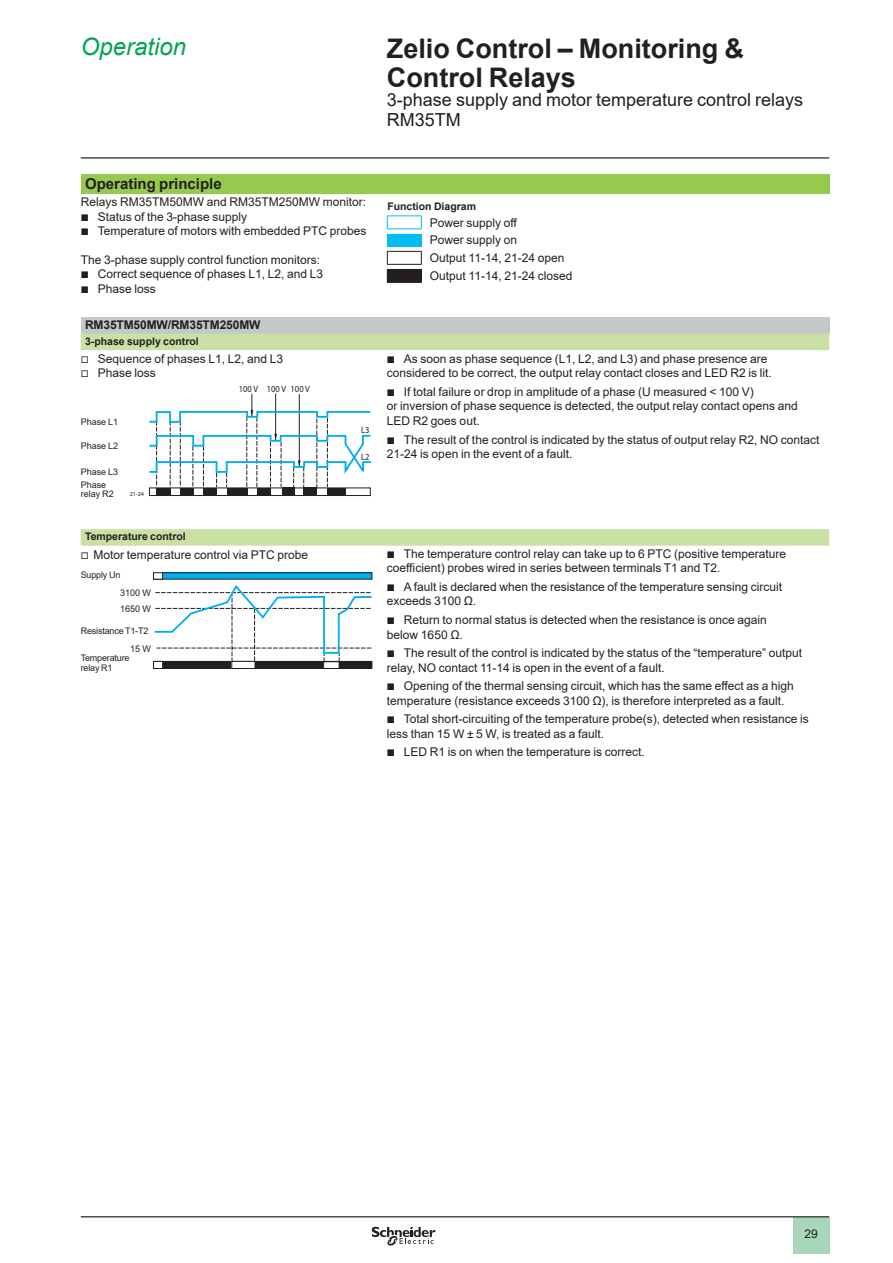
<style>
.page{position:relative;width:893px;height:1263px;background:#fff}
.page>*{position:absolute;margin:0;border:0;box-sizing:border-box;transform-origin:0 0}
._0_TitleLev1{font:700 27px/29px "Arial";color:#231f20}
._0_Topic{font:italic 24px "Arial";color:#00a54f}
._0_TitleLev3{font:18px/19.5px "Arial";color:#231f20}
.Cell_Section_2__10{font:700 15px "Arial";color:#231f20}
.Cell_Text__8__Flush{font:12px/14.4px "Arial";color:#231f20}
.Cell_Section_3__8{font:700 12px "Arial";letter-spacing:-.01em;color:#231f20}
.Cell_Section_4__7{font:700 10.5px "Arial";color:#231f20}
.t1{font:9.15px "Helvetica";color:#231f20;scale:.93 1}
.t2{font:9.15px "Arial";color:#231f20}
.Legend__6__Left{font:9px/10.5px "Arial";letter-spacing:-.02em;color:#231f20}
.Legend__6__Left-2{font:9px/9px "Arial";color:#231f20}
.t3{font:6.15px "Helvetica";color:#231f20}
.s1{font-family:"Graph Schneider"}
</style>
<div class="page">
<div style="left:81px;top:174px;width:748px;height:20px;background:#96ca4e"></div>
<div style="left:81px;top:317px;width:748px;height:17px;background:#c5c8cb"></div>
<svg style="left:81px;top:334px;width:748px;height:212px"></svg>
<div style="left:387px;top:234px;width:34px;height:13px;background:#01bdf2"></div>
<div style="left:387px;top:269px;width:34px;height:13px;background:#231f20"></div>
<hr style="left:387px;top:215px;width:35px;height:1px;background:#01bdf2">
<svg style="left:387px;top:216px;width:1px;height:12px"></svg>
<svg style="left:421px;top:216px;width:1px;height:12px"></svg>
<hr style="left:387px;top:228px;width:35px;height:1px;background:#01bdf2">
<hr style="left:387px;top:251px;width:35px;height:1px;background:#231f20">
<svg style="left:387px;top:252px;width:1px;height:12px"></svg>
<svg style="left:421px;top:252px;width:1px;height:12px"></svg>
<hr style="left:387px;top:264px;width:35px;height:1px;background:#231f20">
<hr style="left:387px;top:269px;width:35px;height:1px;background:#231f20">
<svg style="left:421px;top:270px;width:1px;height:12px"></svg>
<hr style="left:387px;top:282px;width:35px;height:1px;background:#231f20">
<div style="left:130px;top:384px;width:241px;height:114px;background:#fff"></div>
<hr style="left:275px;top:393px;width:1px;height:48px;background:#231f20">
<div style="left:156px;top:488px;width:15px;height:8px;background:#231f20"></div>
<div style="left:180px;top:488px;width:13px;height:8px;background:#231f20"></div>
<div style="left:203px;top:488px;width:14px;height:8px;background:#231f20"></div>
<div style="left:227px;top:488px;width:20px;height:8px;background:#231f20"></div>
<div style="left:257px;top:488px;width:14px;height:8px;background:#231f20"></div>
<div style="left:282px;top:488px;width:12px;height:7px;background:#231f20"></div>
<div style="left:304px;top:488px;width:13px;height:7px;background:#231f20"></div>
<div style="left:328px;top:488px;width:18px;height:8px;background:#231f20"></div>
<div style="left:149px;top:488px;width:222px;height:8px;border:1px solid #231f20"></div>
<svg style="left:149px;top:394px;width:222px;height:94px"></svg>
<div style="left:154px;top:573px;width:218px;height:6px;background:#00aeef"></div>
<div style="left:153px;top:572px;width:219px;height:7px;border:1px solid #231f20"></div>
<div style="left:154px;top:573px;width:9px;height:6px;background:#fff"></div>
<div style="left:153px;top:572px;width:10px;height:7px;border:1px solid #231f20"></div>
<div style="left:154px;top:661px;width:218px;height:7px;background:#231f20"></div>
<div style="left:153px;top:661px;width:219px;height:8px;border:1px solid #231f20"></div>
<div style="left:154px;top:661px;width:9px;height:7px;background:#fff"></div>
<div style="left:153px;top:661px;width:10px;height:8px;border:1px solid #231f20"></div>
<div style="left:232px;top:661px;width:23px;height:7px;background:#fff"></div>
<div style="left:232px;top:661px;width:23px;height:8px;border:1px solid #231f20"></div>
<div style="left:324px;top:662px;width:15px;height:6px;background:#fff"></div>
<div style="left:323px;top:661px;width:16px;height:8px;border:1px solid #231f20"></div>
<svg style="left:153px;top:585px;width:219px;height:77px"></svg>
<hr style="left:81px;top:157px;width:748px;height:2px;background:#231f20">
<div style="left:793px;top:1217px;width:36px;height:37px;background:#a7d7b8"></div>
<hr style="left:81px;top:1216px;width:748px;height:1px;background:#231f20">
<svg style="left:372px;top:1226px;width:63px;height:20px"></svg>
<p class="_0_Topic" style="left:81px;top:31px;width:107px">Operation</p>
<p class="_0_TitleLev1" style="left:387px;top:34px;width:358px">Zelio Control – Monitoring &amp;<br>Control Relays</p>
<p class="_0_TitleLev3" style="left:387px;top:90px;width:418px">3-phase supply and motor temperature control relays<br>RM35TM</p>
<p class="Cell_Section_2__10" style="left:85px;top:173px;width:138px">Operating principle</p>
<p class="Cell_Text__8__Flush" style="left:81px;top:195px;width:287px">Relays RM35TM50MW and RM35TM250MW monitor:</p>
<p class="Cell_Text__8__Flush" style="left:81px;top:209px;width:168px"><span class="s1">b</span> Status of the 3-phase supply</p>
<p class="Cell_Text__8__Flush" style="left:81px;top:223px;width:287px"><span class="s1">b</span> Temperature of motors with embedded PTC probes</p>
<p class="Cell_Text__8__Flush" style="left:81px;top:252px;width:241px">The 3-phase supply control function monitors:</p>
<p class="Cell_Text__8__Flush" style="left:81px;top:267px;width:244px"><span class="s1">b</span> Correct sequence of phases L1, L2, and L3</p>
<p class="Cell_Text__8__Flush" style="left:81px;top:281px;width:77px"><span class="s1">b</span> Phase loss</p>
<p class="Cell_Section_3__8" style="left:85px;top:317px;width:177px">RM35TM50MW/RM35TM250MW</p>
<p class="Cell_Section_4__7" style="left:85px;top:334px;width:115px">3-phase supply control</p>
<p class="Cell_Text__8__Flush" style="left:81px;top:351px;width:204px"><span class="s1">v</span> Sequence of phases L1, L2, and L3</p>
<p class="Cell_Text__8__Flush" style="left:81px;top:366px;width:77px"><span class="s1">v</span> Phase loss</p>
<p class="Legend__6__Left" style="left:81px;top:417px;width:39px">Phase L1</p>
<p class="Legend__6__Left" style="left:81px;top:441px;width:39px">Phase L2</p>
<p class="Legend__6__Left" style="left:81px;top:467px;width:39px">Phase L3</p>
<p class="Legend__6__Left-2" style="left:81px;top:480px;width:35px">Phase relay R2</p>
<p class="t3" style="left:130px;top:490px;width:16px">21-24</p>
<p class="t1" style="left:239px;top:383px;width:78px">100 V 100 V 100 V</p>
<p class="Cell_Section_4__7" style="left:85px;top:529px;width:102px">Temperature control</p>
<p class="Cell_Text__8__Flush" style="left:81px;top:547px;width:229px"><span class="s1">v</span> Motor temperature control via PTC probe</p>
<p class="Legend__6__Left" style="left:81px;top:570px;width:41px">Supply Un</p>
<p class="t2" style="left:120px;top:587px;width:33px">3100 W</p>
<p class="t2" style="left:120px;top:603px;width:33px">1650 W</p>
<p class="Legend__6__Left" style="left:81px;top:626px;width:69px">Resistance T1-T2</p>
<p class="Legend__6__Left" style="left:81px;top:652px;width:50px">Temperature relay R1</p>
<p class="t2" style="left:130px;top:642px;width:23px">15 W</p>
<p class="t1" style="left:361px;top:424px;width:10px">L3</p>
<p class="t1" style="left:361px;top:451px;width:10px">L2</p>
<p class="Cell_Section_4__7" style="left:387px;top:198px;width:90px">Function Diagram</p>
<p class="Cell_Text__8__Flush" style="left:430px;top:215px;width:89px">Power supply off</p>
<p class="Cell_Text__8__Flush" style="left:430px;top:233px;width:89px">Power supply on</p>
<p class="Cell_Text__8__Flush" style="left:430px;top:251px;width:136px">Output 11-14, 21-24 open</p>
<p class="Cell_Text__8__Flush" style="left:430px;top:269px;width:144px">Output 11-14, 21-24 closed</p>
<p class="Cell_Text__8__Flush" style="left:387px;top:351px;width:386px"><span class="s1">b</span> As soon as phase sequence (L1, L2, and L3) and phase presence are considered to be correct, the output relay contact closes and LED R2 is lit.</p>
<p class="Cell_Text__8__Flush" style="left:387px;top:385px;width:412px"><span class="s1">b</span> If total failure or drop in amplitude of a phase (U measured &lt; 100 V)<br>or inversion of phase sequence is detected, the output relay contact opens and<br>LED R2 goes out.</p>
<p class="Cell_Text__8__Flush" style="left:387px;top:432px;width:434px"><span class="s1">b</span> The result of the control is indicated by the status of output relay R2, NO contact<br>21-24 is open in the event of a fault.</p>
<p class="Cell_Text__8__Flush" style="left:387px;top:546px;width:401px"><span class="s1">b</span> The temperature control relay can take up to 6 PTC (positive temperature coefficient) probes wired in series between terminals T1 and T2.</p>
<p class="Cell_Text__8__Flush" style="left:387px;top:580px;width:397px"><span class="s1">b</span> A fault is declared when the resistance of the temperature sensing circuit exceeds 3100 Ω.</p>
<p class="Cell_Text__8__Flush" style="left:387px;top:613px;width:381px"><span class="s1">b</span> Return to normal status is detected when the resistance is once again below 1650 Ω.</p>
<p class="Cell_Text__8__Flush" style="left:387px;top:646px;width:417px"><span class="s1">b</span> The result of the control is indicated by the status of the “temperature” output relay, NO contact 11-14 is open in the event of a fault.</p>
<p class="Cell_Text__8__Flush" style="left:387px;top:679px;width:408px"><span class="s1">b</span> Opening of the thermal sensing circuit, which has the same effect as a high temperature (resistance exceeds 3100 Ω), is therefore interpreted as a fault.</p>
<p class="Cell_Text__8__Flush" style="left:387px;top:712px;width:423px"><span class="s1">b</span> Total short-circuiting of the temperature probe(s), detected when resistance is less than 15 W ± 5 W, is treated as a fault.</p>
<p class="Cell_Text__8__Flush" style="left:387px;top:745px;width:259px"><span class="s1">b</span> LED R1 is on when the temperature is correct.</p>
<p class="Cell_Text__8__Flush" style="left:804px;top:1226px;width:15px">29</p>
</div>
